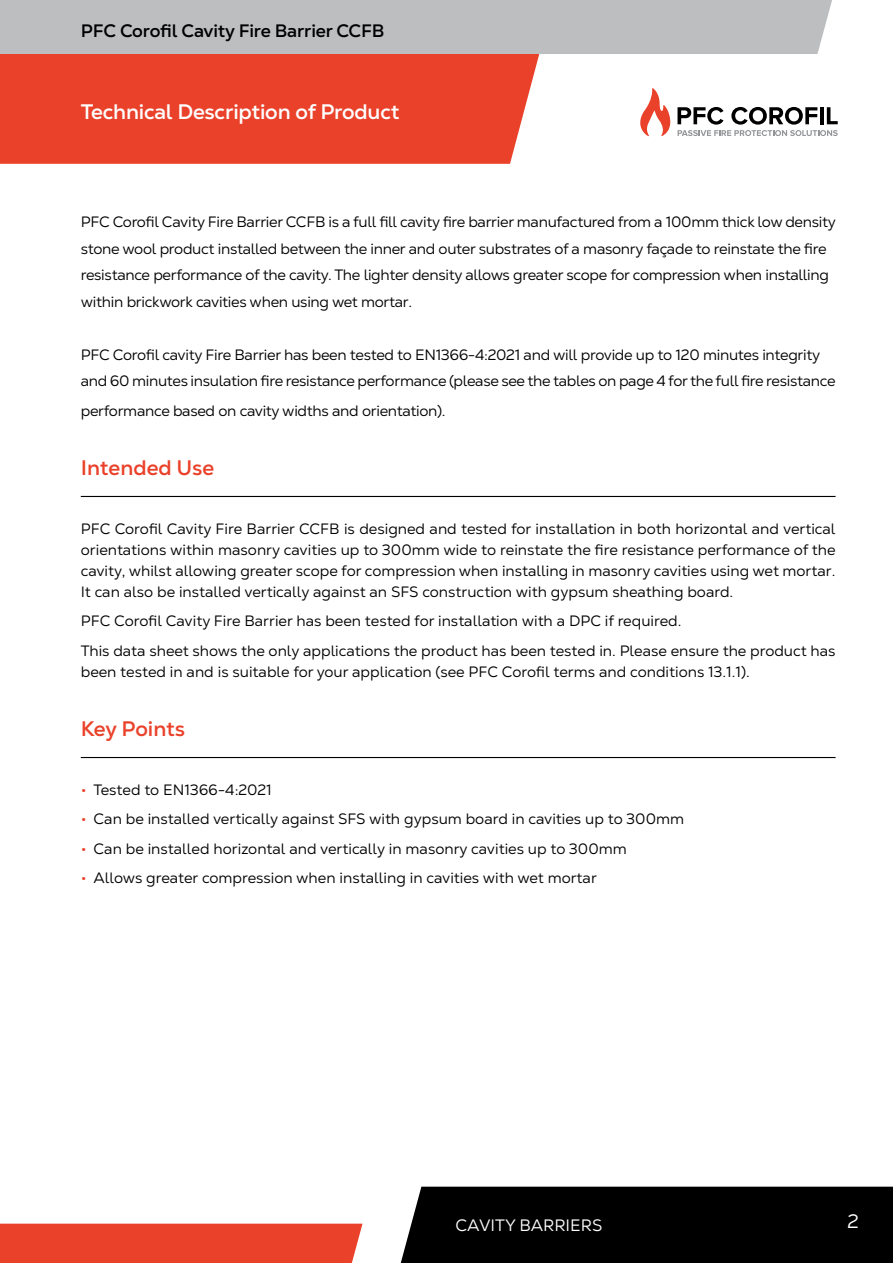
<style>
.page{position:relative;width:893px;height:1263px;background:#fff}
.page>*{position:absolute;margin:0;border:0;box-sizing:border-box;transform-origin:0 0}
.t1{font:700 21px "Nexa Text";letter-spacing:-.01em;color:#fff}
.t2{font:700 21px "Nexa Text";color:#ea412a}
.t3{font:19.5px "Nexa Text";color:#fff}
.t4{font:700 18px "Nexa Text";letter-spacing:-.01em;color:#000}
.t5{font:16.5px "Nexa Text";color:#fff}
.t6{font:15px/26.5px "Nexa Text";letter-spacing:-.02em;color:#000}
.t7{font:15px/29.5px "Nexa Text";color:#000}
.s1{color:#ea412a}
</style>
<div class="page">
<div style="left:0;top:1224px;width:362px;height:39px;background:#ea412a"></div>
<svg style="left:640px;top:88px;width:30px;height:48px"></svg>
<svg style="left:677px;top:107px;width:161px;height:29px"></svg>
<div style="left:401px;top:1187px;width:492px;height:76px;background:#000"></div>
<div style="left:0;top:54px;width:540px;height:110px;background:#ea412a"></div>
<div style="left:0;top:0;width:832px;height:54px;background:#bcbec0"></div>
<hr style="left:81px;top:496px;width:755px;height:1px;background:#000">
<hr style="left:81px;top:757px;width:755px;height:1px;background:#000">
<p class="t4" style="left:81px;top:20px;width:305px">PFC Corofil Cavity Fire Barrier CCFB</p>
<h1 class="t1" style="left:81px;top:98px;width:320px">Technical Description of Product</h1>
<p class="t6" style="left:81px;top:208px;width:757px">PFC Corofil Cavity Fire Barrier CCFB is a full fill cavity fire barrier manufactured from a 100mm thick low density stone wool product installed between the inner and outer substrates of a masonry façade to reinstate the fire resistance performance of the cavity. The lighter density allows greater scope for compression when installing within brickwork cavities when using wet mortar.</p>
<p class="t6" style="left:81px;top:341px;width:756px">PFC Corofil cavity Fire Barrier has been tested to EN1366-4:2021 and will provide up to 120 minutes integrity and 60 minutes insulation fire resistance performance (please see the tables on page 4 for the full fire resistance</p>
<p class="t6" style="left:81px;top:397px;width:366px">performance based on cavity widths and orientation).</p>
<h1 class="t2" style="left:81px;top:454px;width:135px">Intended Use</h1>
<p class="t6" style="left:81px;top:518px;width:756px;line-height:21px;text-align:justify">PFC Corofil Cavity Fire Barrier CCFB is designed and tested for installation in both horizontal and vertical orientations within masonry cavities up to 300mm wide to reinstate the fire resistance performance of the cavity, whilst allowing greater scope for compression when installing in masonry cavities using wet mortar.<br>It can also be installed vertically against an SFS construction with gypsum sheathing board.</p>
<p class="t7" style="left:81px;top:606px;width:756px">PFC Corofil Cavity Fire Barrier has been tested for installation with a DPC if required.<br>This data sheet shows the only applications the product has been tested in. Please ensure the product has</p>
<p class="t7" style="left:81px;top:657px;width:671px">been tested in and is suitable for your application (see PFC Corofil terms and conditions 13.1.1).</p>
<h1 class="t2" style="left:81px;top:715px;width:106px">Key Points</h1>
<p class="t7" style="left:81px;top:775px;width:193px"><span class="s1">•</span> Tested to EN1366-4:2021</p>
<p class="t7" style="left:81px;top:804px;width:605px"><span class="s1">•</span> Can be installed vertically against SFS with gypsum board in cavities up to 300mm</p>
<p class="t7" style="left:81px;top:834px;width:548px"><span class="s1">•</span> Can be installed horizontal and vertically in masonry cavities up to 300mm</p>
<p class="t7" style="left:81px;top:863px;width:518px"><span class="s1">•</span> Allows greater compression when installing in cavities with wet mortar</p>
<p class="t5" style="left:455px;top:1215px;width:148px">CAVITY BARRIERS</p>
<h2 class="t3" style="left:848px;top:1209px;width:13px">2</h2>
</div>
